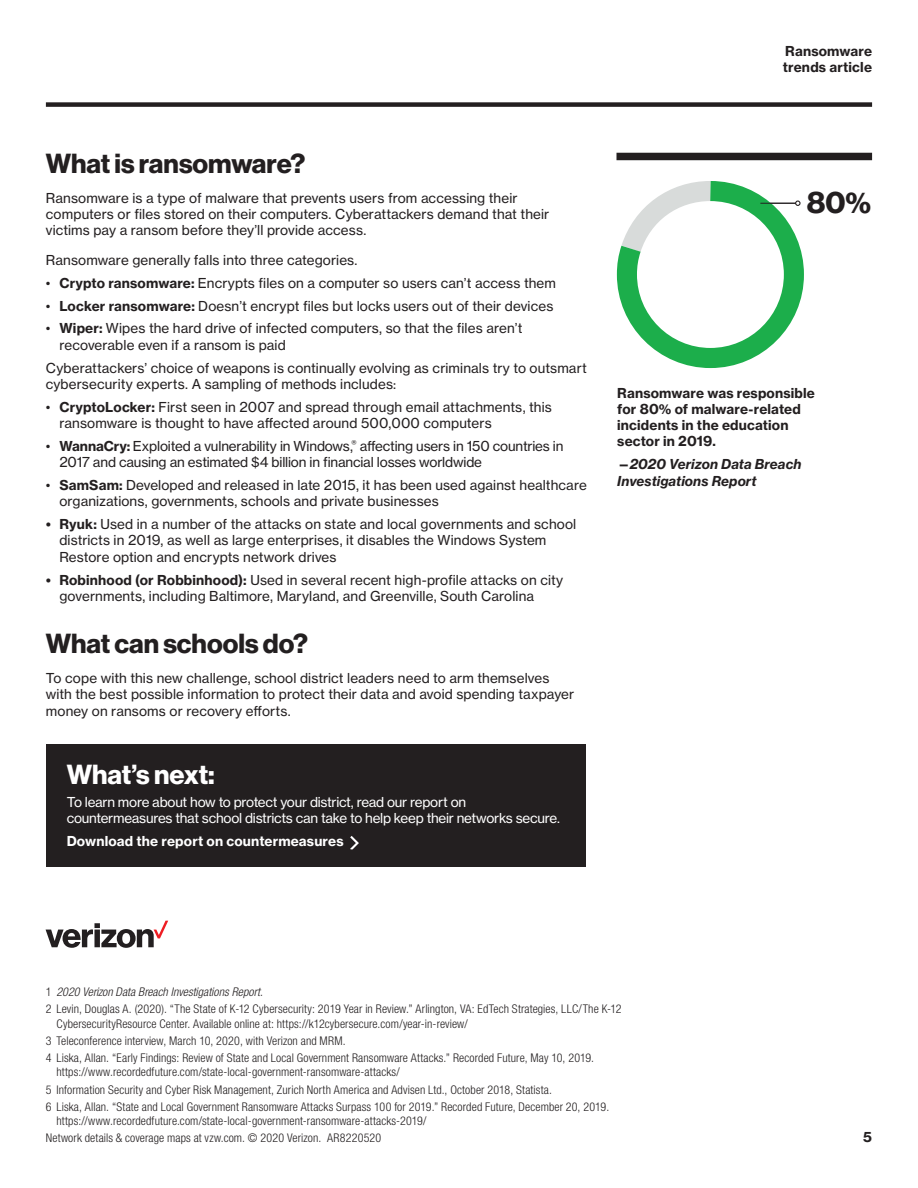
<style>
.page{position:relative;width:918px;height:1188px;background:#fff}
.page>*{position:absolute;margin:0;border:0;box-sizing:border-box;transform-origin:0 0}
.body_copy_black{font:700 29.4px "Verizon NHGDS";color:#231f20}
.t1{font:700 27px "Verizon NHGDS";color:#231f20}
.t2{font:700 27px "Verizon NHGDS";letter-spacing:-.005em;color:#fff}
._18_RB_Body_Text{font:13.5px/16.2px "Verizon NHGTX";letter-spacing:.01em;color:#231f20}
._18_RB_Body_Text-2{font:13.5px/16.2px "Verizon NHGTX";letter-spacing:-.01em;color:#231f20}
._18_RB_Body_Text-3{font:13.5px/16.2px "Verizon NHGTX";letter-spacing:-.02em;color:#fff}
._18_RB_Body_Text-4{font:700 13.5px/16.2px "Verizon NHGTX";letter-spacing:.01em;color:#231f20}
._18_RB_Body_Text-5{font:italic 700 13.5px/16.2px "Verizon NHGTX";letter-spacing:.005em;color:#231f20}
._18_RB_Body_Text-6{font:700 13.5px "Verizon NHGTX";letter-spacing:.01em;color:#fff}
._18_RB_Title_Doc_Typ{font:700 13.5px/16.2px "Verizon NHGTX";letter-spacing:.01em;color:#231f20}
._18_RB_Page_Number{font:700 13.5px "Verizon NHGTX";color:#231f20}
._18_RB_Legal_W_Footn{font:300 condensed 12px/14.4px "Helvetica Neue LT Std";letter-spacing:.01em;color:#231f20}
._18_RB_Legal_W_Footn-2{font:italic 300 condensed 12px "Helvetica Neue LT Std";letter-spacing:.005em;color:#231f20}
.s1{font-weight:700}
.s2{font-size:13.2px}
.s3{font-style:normal}
</style>
<div class="page">
<div style="left:46px;top:102px;width:826px;height:5px;background:#231f20"></div>
<div style="left:616px;top:153px;width:256px;height:7px;background:#231f20"></div>
<svg style="left:46px;top:921px;width:122px;height:27px"></svg>
<div style="left:46px;top:744px;width:540px;height:123px;background:#231f20"></div>
<svg style="left:350px;top:836px;width:9px;height:13px"></svg>
<svg style="left:616px;top:181px;width:188px;height:188px"></svg>
<hr style="left:760px;top:203px;width:36px;height:1px;background:#231f20">
<p class="_18_RB_Title_Doc_Typ" style="left:783px;top:43px;width:91px">Ransomware trends article</p>
<h2 class="t1" style="left:46px;top:148px;width:261px">What is ransomware?</h2>
<h2 class="_18_RB_Body_Text" style="left:46px;top:189px;width:505px">Ransomware is a type of malware that prevents users from accessing their computers or files stored on their computers. Cyberattackers demand that their victims pay a ransom before they’ll provide access.</h2>
<h2 class="_18_RB_Body_Text" style="left:46px;top:251px;width:313px">Ransomware generally falls into three categories.</h2>
<p class="_18_RB_Body_Text" style="left:46px;top:274px;width:512px">• <span class="s1">Crypto ransomware:</span> Encrypts files on a computer so users can’t access them</p>
<p class="_18_RB_Body_Text" style="left:46px;top:297px;width:509px">• <span class="s1">Locker ransomware:</span> Doesn’t encrypt files but locks users out of their devices</p>
<p class="_18_RB_Body_Text" style="left:59px;top:320px;width:465px;text-indent:-13px">• <span class="s1">Wiper:</span> Wipes the hard drive of infected computers, so that the files aren’t recoverable even if a ransom is paid</p>
<p class="_18_RB_Body_Text" style="left:46px;top:359px;width:542px">Cyberattackers’ choice of weapons is continually evolving as criminals try to outsmart cybersecurity experts. A sampling of methods includes:</p>
<p class="_18_RB_Body_Text" style="left:59px;top:398px;width:494px;text-indent:-13px">• <span class="s1">CryptoLocker:</span> First seen in 2007 and spread through email attachments, this ransomware is thought to have affected around 500,000 computers</p>
<p class="_18_RB_Body_Text-2" style="left:59px;top:438px;width:506px;text-indent:-13px">• <span class="s1">WannaCry:</span> Exploited a vulnerability in Windows,<sup>®</sup> affecting users in 150 countries in<br>2017 and causing an estimated $4 billion in financial losses worldwide</p>
<p class="_18_RB_Body_Text" style="left:59px;top:477px;width:529px;text-indent:-13px">• <span class="s1">SamSam:</span> Developed and released in late 2015, it has been used against healthcare organizations, governments, schools and private businesses</p>
<p class="_18_RB_Body_Text" style="left:59px;top:516px;width:518px;text-indent:-13px"><span class="s1">• Ryuk:</span> Used in a number of the attacks on state and local governments and school districts in 2019, as well as large enterprises, it disables the Windows System<br>Restore option and encrypts network drives</p>
<p class="_18_RB_Body_Text" style="left:59px;top:571px;width:505px;text-indent:-13px"><span class="s1">• Robinhood (or Robbinhood):</span> Used in several recent high-profile attacks on city governments, including Baltimore, Maryland, and Greenville, South Carolina</p>
<h2 class="t1" style="left:46px;top:628px;width:264px">What can schools do?</h2>
<h2 class="_18_RB_Body_Text" style="left:46px;top:670px;width:530px">To cope with this new challenge, school district leaders need to arm themselves with the best possible information to protect their data and avoid spending taxpayer money on ransoms or recovery efforts.</h2>
<h2 class="t2" style="left:67px;top:759px;width:150px">What’s next:</h2>
<p class="_18_RB_Body_Text-3" style="left:67px;top:794px;width:495px">To learn more about how to protect your district, read our report on countermeasures that school districts can take to help keep their networks secure<span class="s2">.</span></p>
<p class="_18_RB_Body_Text-6" style="left:67px;top:833px;width:278px">Download the report on countermeasures</p>
<p class="body_copy_black" style="left:807px;top:186px;width:65px">80%</p>
<p class="_18_RB_Body_Text-4" style="left:617px;top:384px;width:199px">Ransomware was responsible for 80% of malware-related incidents in the education sector in 2019.</p>
<p class="_18_RB_Body_Text-5" style="left:617px;top:456px;width:186px"><span class="s3">—</span>2020 Verizon Data Breach<br>Investigations Report</p>
<p class="_18_RB_Legal_W_Footn-2" style="left:46px;top:985px;width:219px"><span class="s3">1</span> 2020 Verizon Data Breach Investigations Report<span class="s3">.</span></p>
<p class="_18_RB_Legal_W_Footn" style="left:56px;top:1002px;width:567px;text-indent:-10px">2 Levin, Douglas A. (2020). “The State of K-12 Cybersecurity: 2019 Year in Review.” Arlington, VA: EdTech Strategies, LLC/The K-12<br>CybersecurityResource Center. Available online at: https://k12cybersecure.com/year-in-review/</p>
<p class="_18_RB_Legal_W_Footn" style="left:46px;top:1033px;width:301px">3 Teleconference interview, March 10, 2020, with Verizon and MRM.</p>
<p class="_18_RB_Legal_W_Footn" style="left:56px;top:1050px;width:539px;text-indent:-10px">4 Liska, Allan. “Early Findings: Review of State and Local Government Ransomware Attacks.” Recorded Future, May 10, 2019. https://www.recordedfuture.com/state-local-government-ransomware-attacks/</p>
<p class="_18_RB_Legal_W_Footn" style="left:46px;top:1082px;width:508px">5 Information Security and Cyber Risk Management, Zurich North America and Advisen Ltd., October 2018, Statista.</p>
<p class="_18_RB_Legal_W_Footn" style="left:56px;top:1099px;width:554px;text-indent:-10px">6 Liska, Allan. “State and Local Government Ransomware Attacks Surpass 100 for 2019.” Recorded Future, December 20, 2019. https://www.recordedfuture.com/state-local-government-ransomware-attacks-2019/</p>
<p class="_18_RB_Legal_W_Footn" style="left:46px;top:1131px;width:337px">Network details &amp; coverage maps at vzw.com. © 2020 Verizon. AR8220520</p>
<p class="_18_RB_Page_Number" style="left:863px;top:1129px;width:10px">5</p>
</div>
